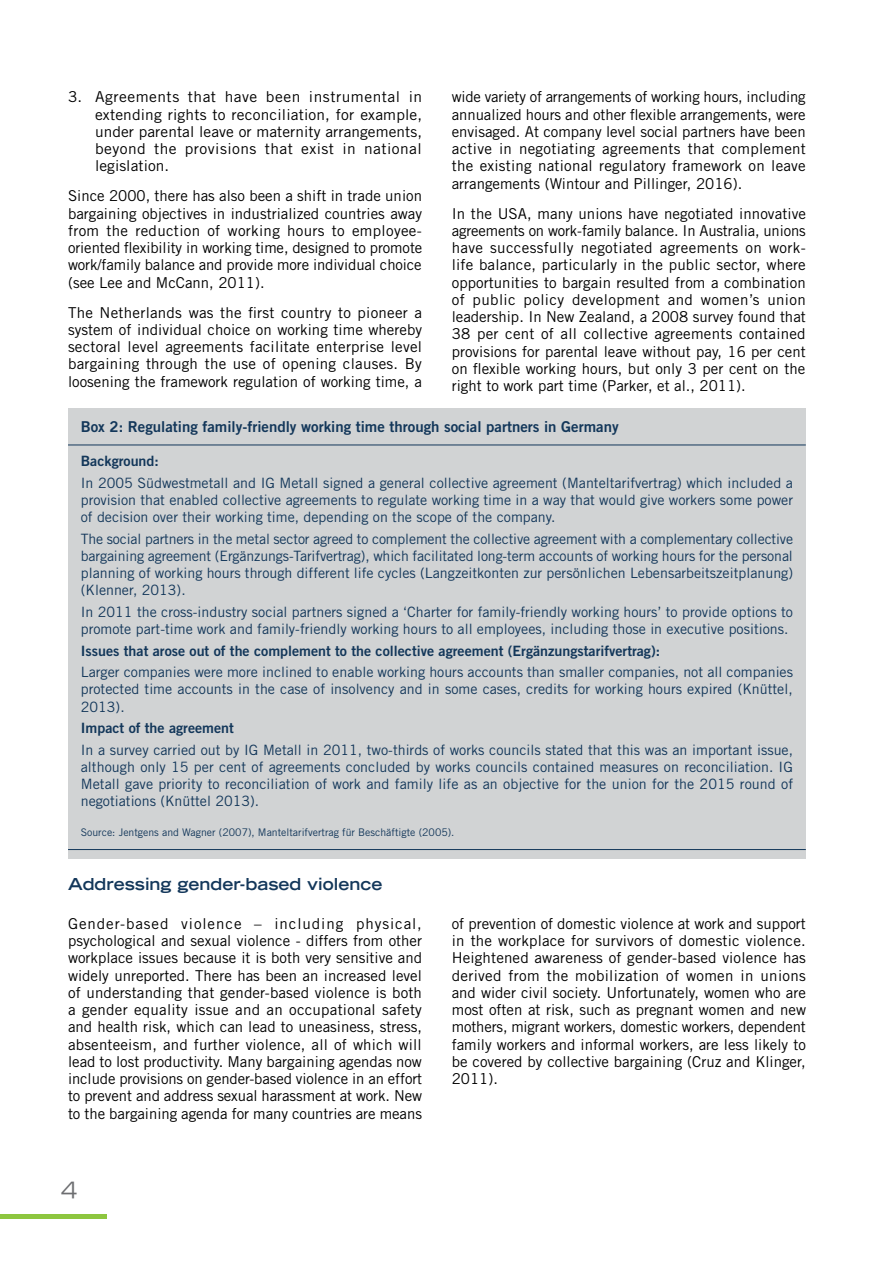
<style>
.page{position:relative;width:893px;height:1263px;background:#fff}
.page>*{position:absolute;margin:0;border:0;box-sizing:border-box;transform-origin:0 0}
.t1{font:expanded 22.5px "Trade Gothic LT Std";color:#6d6e71}
.t2{font:700 expanded 16.5px "Trade Gothic LT Std";color:#13375a}
.t3{font:15px/17.2px "Trade Gothic LT Std";color:#000;text-align:justify}
.t4{font:15px "Trade Gothic LT Std Bd 2";color:#13375a}
.t5{font:14.25px/17.2px "Trade Gothic LT Std";color:#13375a;text-align:justify}
.t6{font:14.25px "Trade Gothic LT Std Bd 2";color:#13375a}
.t7{font:10.5px "Trade Gothic LT Std";color:#13375a}
</style>
<div class="page">
<hr style="left:0;top:1214px;width:106px;height:4px;background:#8dc63f">
<div style="left:68px;top:408px;width:738px;height:451px;background:#d1d3d4"></div>
<hr style="left:68px;top:445px;width:738px;height:1px;background:#13375a">
<hr style="left:68px;top:849px;width:738px;height:1px;background:#13375a">
<p class="t3" style="left:452px;top:88px;width:356px">wide variety of arrangements of working hours, including annualized hours and other flexible arrangements, were envisaged. At company level social partners have been active in negotiating agreements that complement the existing national regulatory framework on leave arrangements (Wintour and Pillinger, 2016).</p>
<p class="t3" style="left:452px;top:204px;width:356px">In the USA, many unions have negotiated innovative agreements on work-family balance. In Australia, unions have successfully negotiated agreements on work&shy;life balance, particularly in the public sector, where opportunities to bargain resulted from a combination of public policy development and women’s union leadership. In New Zealand, a 2008 survey found that 38 per cent of all collective agreements contained provisions for parental leave without pay, 16 per cent on flexible working hours, but only 3 per cent on the right to work part time (Parker, et al., 2011).</p>
<p class="t4" style="left:81px;top:417px;width:539px">Box 2: Regulating family-friendly working time through social partners in Germany</p>
<p class="t6" style="left:81px;top:452px;width:79px">Background:</p>
<p class="t5" style="left:81px;top:474px;width:714px">In 2005 Südwestmetall and IG Metall signed a general collective agreement (Manteltarifvertrag) which included a provision that enabled collective agreements to regulate working time in a way that would give workers some power of decision over their working time, depending on the scope of the company.</p>
<p class="t5" style="left:81px;top:530px;width:714px">The social partners in the metal sector agreed to complement the collective agreement with a complementary collective bargaining agreement (Ergänzungs-Tarifvertrag), which facilitated long-term accounts of working hours for the personal planning of working hours through different life cycles (Langzeitkonten zur persönlichen Lebensarbeitszeitplanung) (Klenner, 2013).</p>
<p class="t5" style="left:81px;top:603px;width:714px">In 2011 the cross-industry social partners signed a ‘Charter for family-friendly working hours’ to provide options to promote part-time work and family-friendly working hours to all employees, including those in executive positions.</p>
<p class="t6" style="left:81px;top:642px;width:581px">Issues that arose out of the complement to the collective agreement (Ergänzungstarifvertrag):</p>
<p class="t5" style="left:81px;top:663px;width:714px">Larger companies were more inclined to enable working hours accounts than smaller companies, not all companies protected time accounts in the case of insolvency and in some cases, credits for working hours expired (Knüttel, 2013).</p>
<p class="t6" style="left:81px;top:719px;width:155px">Impact of the agreement</p>
<p class="t5" style="left:81px;top:741px;width:714px">In a survey carried out by IG Metall in 2011, two-thirds of works councils stated that this was an important issue, although only 15 per cent of agreements concluded by works councils contained measures on reconciliation. IG Metall gave priority to reconciliation of work and family life as an objective for the union for the 2015 round of negotiations (Knüttel 2013).</p>
<p class="t7" style="left:81px;top:826px;width:375px">Source: Jentgens and Wagner (2007), Manteltarifvertrag für Beschäftigte (2005).</p>
<p class="t2" style="left:68px;top:873px;width:316px">Addressing gender-based violence</p>
<p class="t3" style="left:68px;top:915px;width:356px">Gender-based violence – including physical, psychological and sexual violence - differs from other workplace issues because it is both very sensitive and widely unreported. There has been an increased level of understanding that gender-based violence is both a gender equality issue and an occupational safety and health risk, which can lead to uneasiness, stress, absenteeism, and further violence, all of which will lead to lost productivity. Many bargaining agendas now include provisions on gender-based violence in an effort to prevent and address sexual harassment at work. New to the bargaining agenda for many countries are means</p>
<p class="t3" style="left:452px;top:915px;width:356px">of prevention of domestic violence at work and support in the workplace for survivors of domestic violence.<br>Heightened awareness of gender-based violence has derived from the mobilization of women in unions and wider civil society. Unfortunately, women who are most often at risk, such as pregnant women and new mothers, migrant workers, domestic workers, dependent family workers and informal workers, are less likely to be covered by collective bargaining (Cruz and Klinger, 2011).</p>
<p class="t3" style="left:95px;top:88px;width:329px;text-indent:-27px">3. Agreements that have been instrumental in extending rights to reconciliation, for example, under parental leave or maternity arrangements, beyond the provisions that exist in national legislation.</p>
<p class="t3" style="left:68px;top:187px;width:356px">Since 2000, there has also been a shift in trade union bargaining objectives in industrialized countries away from the reduction of working hours to employee&shy;oriented flexibility in working time, designed to promote work/family balance and provide more individual choice (see Lee and McCann, 2011).</p>
<p class="t3" style="left:68px;top:303px;width:356px">The Netherlands was the first country to pioneer a system of individual choice on working time whereby sectoral level agreements facilitate enterprise level bargaining through the use of opening clauses. By loosening the framework regulation of working time, a</p>
<h1 class="t1" style="left:61px;top:1175px;width:18px">4</h1>
</div>
